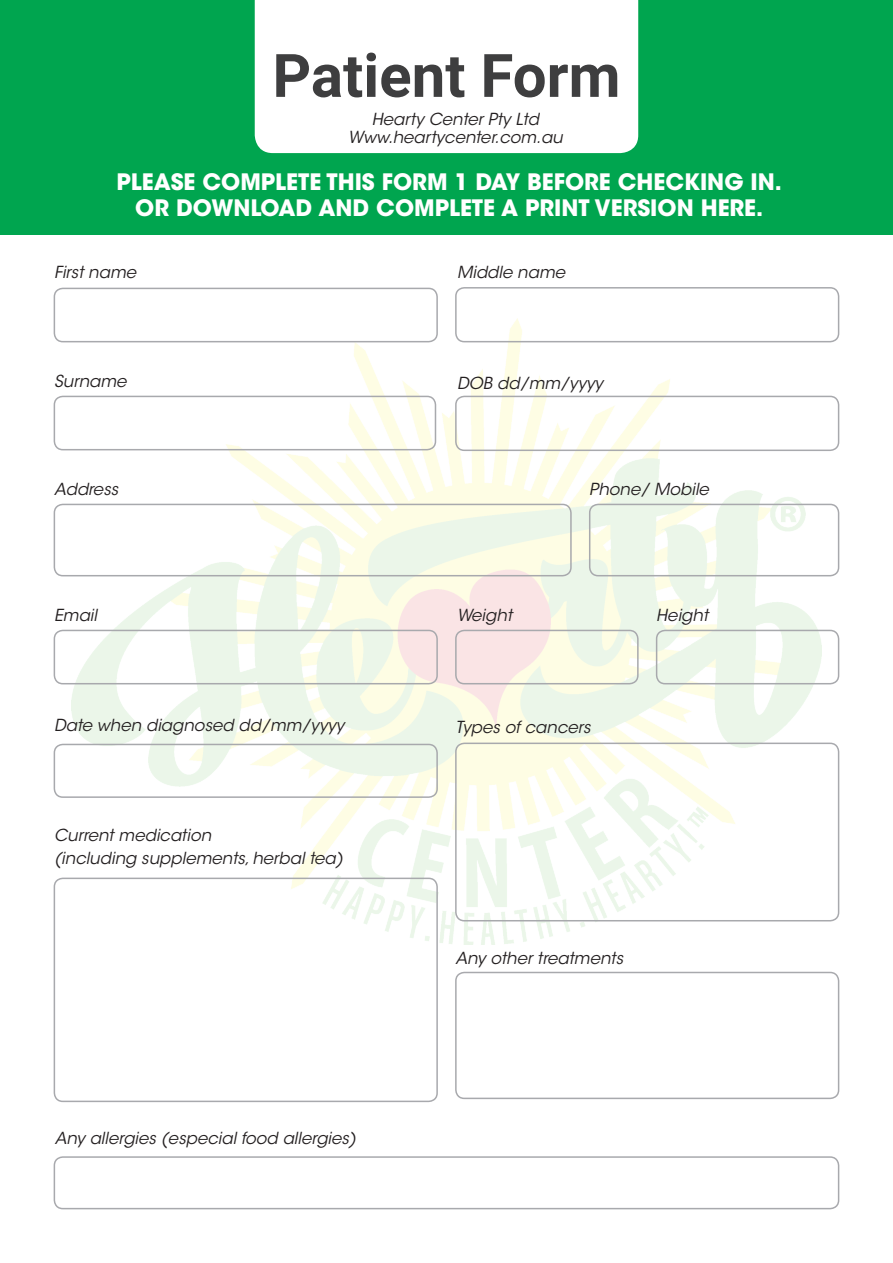
<style>
.page{position:relative;width:893px;height:1263px;background:#fff}
.page>*{position:absolute;margin:0;border:0;box-sizing:border-box;transform-origin:0 0}
.t1{font:700 60px "Roboto";color:#3e3e3f}
.t2{font:700 22.5px/25.2px "ITC Avant Garde Std";color:#fff;text-align:center}
.t3{font:italic 16.5px/23.5px "ITC Avant Garde Std";color:#231f20}
</style>
<div class="page">
<img style="left:71px;top:319px;width:751px;height:625px">
<div style="left:0;top:0;width:893px;height:234px;background:#00a54f"></div>
<div style="left:255px;top:0;width:383px;height:153px;background:#fff"></div>
<div style="left:54px;top:288px;width:384px;height:54px;border:2px solid #a8a9ad;border-radius:9px"></div>
<div style="left:54px;top:396px;width:382px;height:54px;border:2px solid #a8a9ad;border-radius:9px"></div>
<div style="left:54px;top:504px;width:518px;height:72px;border:2px solid #a8a9ad;border-radius:9px"></div>
<div style="left:54px;top:630px;width:384px;height:54px;border:2px solid #a8a9ad;border-radius:9px"></div>
<div style="left:54px;top:744px;width:384px;height:54px;border:2px solid #a8a9ad;border-radius:9px"></div>
<div style="left:455px;top:287px;width:384px;height:55px;border:2px solid #a8a9ad;border-radius:9px"></div>
<div style="left:455px;top:396px;width:384px;height:55px;border:2px solid #a8a9ad;border-radius:9px"></div>
<div style="left:589px;top:504px;width:250px;height:72px;border:2px solid #a8a9ad;border-radius:9px"></div>
<div style="left:455px;top:630px;width:184px;height:54px;border:2px solid #a8a9ad;border-radius:9px"></div>
<div style="left:656px;top:630px;width:183px;height:54px;border:2px solid #a8a9ad;border-radius:9px"></div>
<div style="left:455px;top:743px;width:384px;height:178px;border:2px solid #a8a9ad;border-radius:9px"></div>
<div style="left:54px;top:878px;width:384px;height:224px;border:2px solid #a8a9ad;border-radius:9px"></div>
<div style="left:455px;top:972px;width:384px;height:127px;border:2px solid #a8a9ad;border-radius:9px"></div>
<div style="left:54px;top:1156px;width:785px;height:53px;border:2px solid #a8a9ad;border-radius:9px"></div>
<h1 class="t1" style="left:272px;top:33px;width:349px">Patient Form</h1>
<p class="t3" style="left:348px;top:111px;width:216px;line-height:17.5px;text-align:center">Hearty Center Pty Ltd<br>Www.heartycenter.com.au</p>
<h2 class="t2" style="left:117px;top:169px;width:667px">PLEASE COMPLETE THIS FORM 1 DAY BEFORE CHECKING IN.<br>OR DOWNLOAD AND COMPLETE A PRINT VERSION HERE.</h2>
<p class="t3" style="left:54px;top:261px;width:84px">First name</p>
<p class="t3" style="left:457px;top:261px;width:110px">Middle name</p>
<p class="t3" style="left:54px;top:370px;width:74px">Surname</p>
<p class="t3" style="left:457px;top:371px;width:147px">DOB dd/mm/yyyy</p>
<p class="t3" style="left:54px;top:478px;width:66px">Address</p>
<p class="t3" style="left:589px;top:478px;width:121px">Phone/ Mobile</p>
<p class="t3" style="left:54px;top:604px;width:45px">Email</p>
<p class="t3" style="left:457px;top:604px;width:57px">Weight</p>
<p class="t3" style="left:656px;top:604px;width:53px">Height</p>
<p class="t3" style="left:54px;top:714px;width:292px">Date when diagnosed dd/mm/yyyy</p>
<p class="t3" style="left:455px;top:716px;width:137px">Types of cancers</p>
<p class="t3" style="left:54px;top:823px;width:291px">Current medication<br>(including supplements, herbal tea)</p>
<p class="t3" style="left:455px;top:947px;width:169px">Any other treatments</p>
<p class="t3" style="left:55px;top:1127px;width:303px">Any allergies (especial food allergies)</p>
</div>
